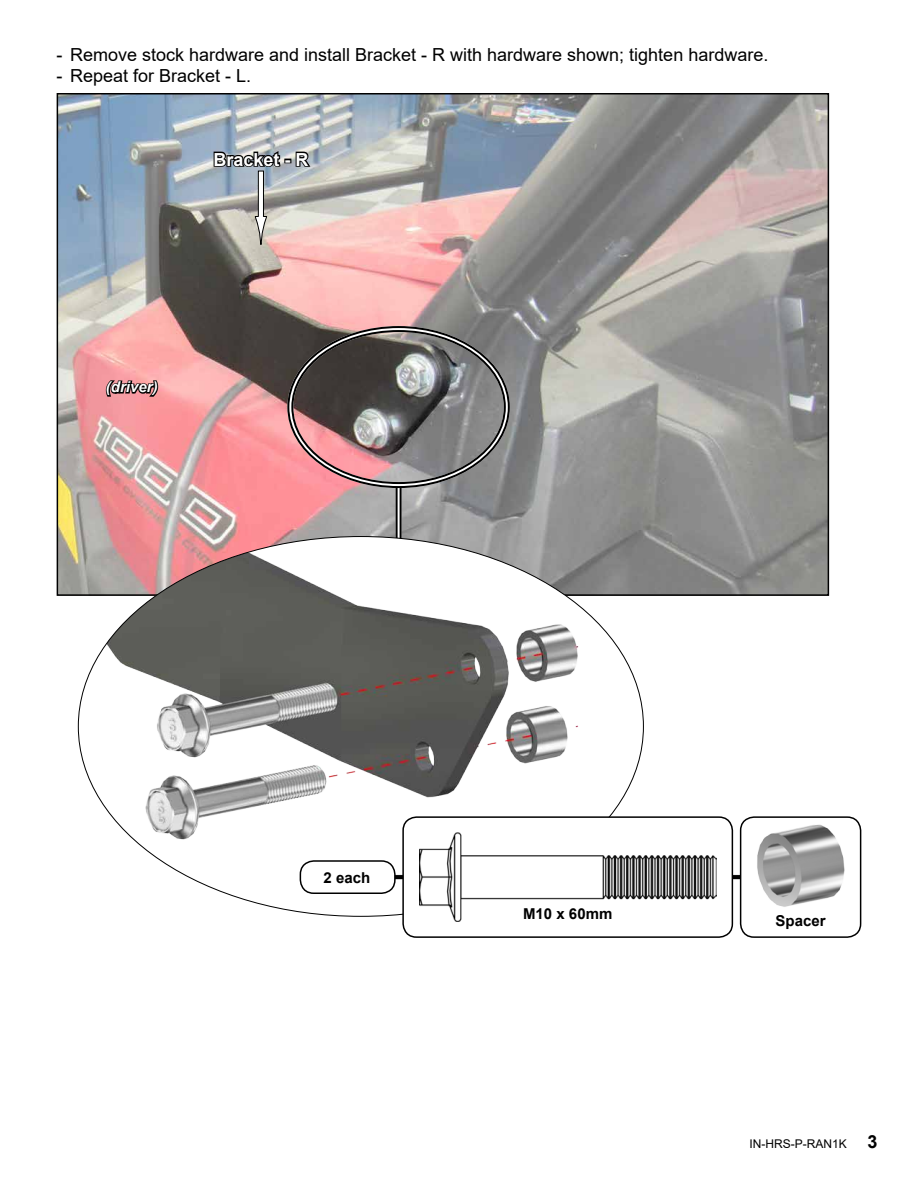
<style>
.page{position:relative;width:918px;height:1188px;background:#fff}
.page>*{position:absolute;margin:0;border:0;box-sizing:border-box;transform-origin:0 0}
.t1{font:18px "Arial";color:#000}
.t2{font:700 18px "Arial";color:#fff}
.t3{font:700 15px "Arial";color:#000}
.t4{font:italic 700 15px "Arial";color:#fff}
.t5{font:12px "Arial";color:#000}
.s1{font-weight:700;font-size:18px}
</style>
<div class="page">
<img style="left:60px;top:96px;width:766px;height:497px">
<div style="left:258px;top:171px;width:5px;height:46px;background:#fff"></div>
<div style="left:258px;top:171px;width:6px;height:46px;border:1px solid #000"></div>
<svg style="left:254px;top:216px;width:14px;height:29px"></svg>
<svg style="left:212px;top:147px;width:100px;height:22px;background:#676c70"></svg>
<svg style="left:104px;top:379px;width:56px;height:19px"></svg>
<svg style="left:398px;top:488px;width:2px;height:49px"></svg>
<hr style="left:396px;top:486px;width:2px;height:222px;background:#000">
<hr style="left:400px;top:486px;width:2px;height:222px;background:#000">
<img style="left:78px;top:537px;width:565px;height:379px">
<div style="left:366px;top:875px;width:378px;height:5px;background:#000"></div>
<div style="left:366px;top:874px;width:379px;height:6px;border:1px solid #fff"></div>
<div style="left:300px;top:861px;width:95px;height:32px;background:#fff;border-radius:14px"></div>
<div style="left:300px;top:860px;width:96px;height:34px;border:2px solid #000;border-radius:14px"></div>
<div style="left:741px;top:817px;width:120px;height:120px;background:#fff;border-radius:14px"></div>
<div style="left:740px;top:816px;width:121px;height:122px;border:2px solid #000;border-radius:14px"></div>
<img style="left:757px;top:824px;width:88px;height:83px">
<div style="left:403px;top:817px;width:329px;height:120px;background:#fff;border-radius:14px"></div>
<div style="left:402px;top:816px;width:331px;height:122px;border:2px solid #000;border-radius:14px"></div>
<img style="left:419px;top:832px;width:297px;height:90px">
<p class="t1" style="left:57px;top:42px;width:713px">- Remove stock hardware and install Bracket - R with hardware shown; tighten hardware.</p>
<p class="t1" style="left:57px;top:64px;width:196px">- Repeat for Bracket - L.</p>
<p class="t2" style="left:213px;top:147px;width:97px">Bracket - R</p>
<p class="t4" style="left:106px;top:377px;width:53px">(driver)</p>
<p class="t3" style="left:324px;top:867px;width:48px">2 each</p>
<p class="t3" style="left:523px;top:904px;width:91px">M10 x 60mm</p>
<p class="t3" style="left:776px;top:910px;width:52px">Spacer</p>
<p class="t5" style="left:749px;top:1135px;width:130px">IN-HRS-P-RAN1K <span class="s1">3</span></p>
</div>
